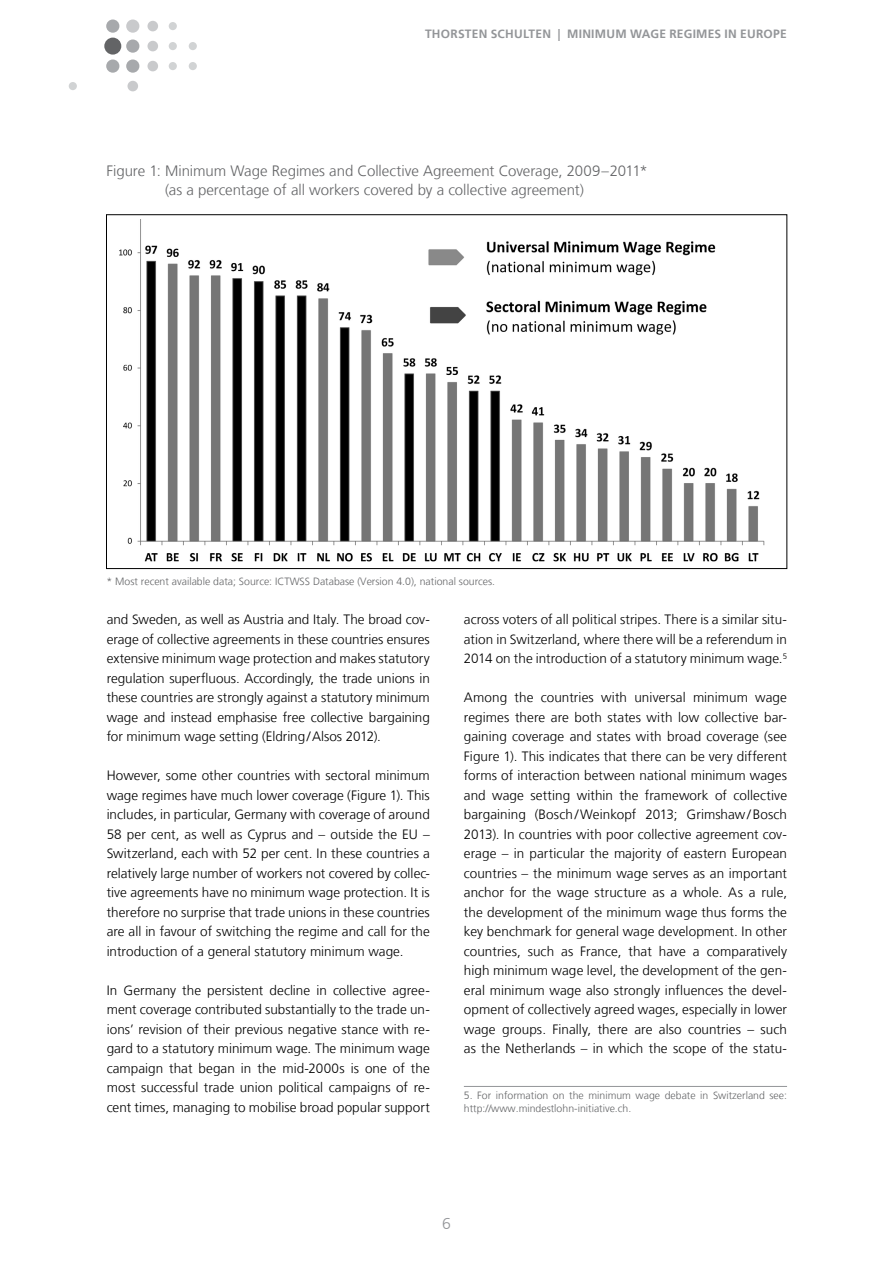
<style>
.page{position:relative;width:893px;height:1263px;background:#fff}
.page>*{position:absolute;margin:0;border:0;box-sizing:border-box;transform-origin:0 0}
.t1{font:300 15.75px "Frutiger LT";color:#939598}
.Zwischenüberschrift{font:300 15px/19.5px "Frutiger LT";color:#636466;text-align:center}
.Fließtext{font:300 13.5px/19.5px "Frutiger LT";color:#000;text-align:justify}
.t2{font:700 12px "Frutiger LT";letter-spacing:.02em;color:#939598}
.Fußnote{font:300 10.5px/12.6px "Frutiger LT";color:#636466}
</style>
<div class="page">
<div style="left:104px;top:38px;width:17px;height:17px;background:#636466;border-radius:50%"></div>
<div style="left:69px;top:82px;width:8px;height:8px;background:#d1d3d4;border-radius:50%"></div>
<div style="left:127px;top:81px;width:11px;height:10px;background:#c9cacc;border-radius:50%"></div>
<div style="left:169px;top:22px;width:8px;height:8px;background:#d1d3d4;border-radius:50%"></div>
<div style="left:147px;top:21px;width:11px;height:10px;background:#c9cacc;border-radius:50%"></div>
<div style="left:189px;top:42px;width:8px;height:8px;background:#d1d3d4;border-radius:50%"></div>
<div style="left:169px;top:42px;width:8px;height:8px;background:#d1d3d4;border-radius:50%"></div>
<div style="left:147px;top:41px;width:11px;height:10px;background:#c9cacc;border-radius:50%"></div>
<div style="left:189px;top:62px;width:8px;height:8px;background:#d1d3d4;border-radius:50%"></div>
<div style="left:169px;top:62px;width:8px;height:8px;background:#d1d3d4;border-radius:50%"></div>
<div style="left:147px;top:61px;width:11px;height:10px;background:#c9cacc;border-radius:50%"></div>
<div style="left:126px;top:20px;width:13px;height:13px;background:#c9cacc;border-radius:50%"></div>
<div style="left:106px;top:20px;width:13px;height:13px;background:#a7a9ac;border-radius:50%"></div>
<div style="left:126px;top:39px;width:13px;height:14px;background:#a7a9ac;border-radius:50%"></div>
<div style="left:126px;top:59px;width:13px;height:14px;background:#a7a9ac;border-radius:50%"></div>
<div style="left:106px;top:59px;width:13px;height:14px;background:#a7a9ac;border-radius:50%"></div>
<hr style="left:464px;top:1086px;width:323px;height:1px;background:#939598">
<img style="left:119px;top:219px;width:646px;height:343px">
<p class="t2" style="left:425px;top:27px;width:363px">THORSTEN SCHULTEN | MINIMUM WAGE REGIMES IN EUROPE</p>
<p class="Zwischenüberschrift" style="left:106px;top:161px;width:543px">Figure 1: Minimum Wage Regimes and Collective Agreement Coverage, 2009 –2011* (as a percentage of all workers covered by a collective agreement)</p>
<p class="Fußnote" style="left:106px;top:575px;width:390px">* Most recent available data; Source: ICTWSS Database (Version 4.0), national sources.</p>
<p class="Fließtext" style="left:107px;top:610px;width:325px">and Sweden, as well as Austria and Italy. The broad cov&shy;erage of collective agreements in these countries ensures extensive minimum wage protection and makes statutory regulation superfluous. Accordingly, the trade unions in these countries are strongly against a statutory minimum wage and instead emphasise free collective bargaining for minimum wage setting (Eldring/Alsos 2012).</p>
<p class="Fließtext" style="left:107px;top:766px;width:325px">However, some other countries with sectoral minimum wage regimes have much lower coverage (Figure 1). This includes, in particular, Germany with coverage of around 58 per cent, as well as Cyprus and – outside the EU – Switzerland, each with 52 per cent. In these countries a relatively large number of workers not covered by collec&shy;tive agreements have no minimum wage protection. It is therefore no surprise that trade unions in these countries are all in favour of switching the regime and call for the introduction of a general statutory minimum wage.</p>
<p class="Fließtext" style="left:107px;top:980px;width:325px">In Germany the persistent decline in collective agree&shy;ment coverage contributed substantially to the trade un&shy;ions’ revision of their previous negative stance with re&shy;gard to a statutory minimum wage. The minimum wage campaign that began in the mid-2000s is one of the most successful trade union political campaigns of re&shy;cent times, managing to mobilise broad popular support</p>
<p class="Fließtext" style="left:464px;top:610px;width:325px">across voters of all political stripes. There is a similar situ&shy;ation in Switzerland, where there will be a referendum in 2014 on the introduction of a statutory minimum wage.<sup>5</sup></p>
<p class="Fließtext" style="left:464px;top:688px;width:325px">Among the countries with universal minimum wage regimes there are both states with low collective bar&shy;gaining coverage and states with broad coverage (see Figure 1). This indicates that there can be very different forms of interaction between national minimum wages and wage setting within the framework of collective bargaining (Bosch/Weinkopf 2013; Grimshaw/Bosch 2013). In countries with poor collective agreement cov&shy;erage – in particular the majority of eastern European countries – the minimum wage serves as an important anchor for the wage structure as a whole. As a rule, the development of the minimum wage thus forms the key benchmark for general wage development. In other countries, such as France, that have a comparatively high minimum wage level, the development of the gen&shy;eral minimum wage also strongly influences the devel&shy;opment of collectively agreed wages, especially in lower wage groups. Finally, there are also countries – such as the Netherlands – in which the scope of the statu-</p>
<p class="Fußnote" style="left:464px;top:1089px;width:325px">5. For information on the minimum wage debate in Switzerland see: http://www.mindestlohn-initiative.ch.</p>
<p class="t1" style="left:442px;top:1214px;width:10px">6</p>
</div>
